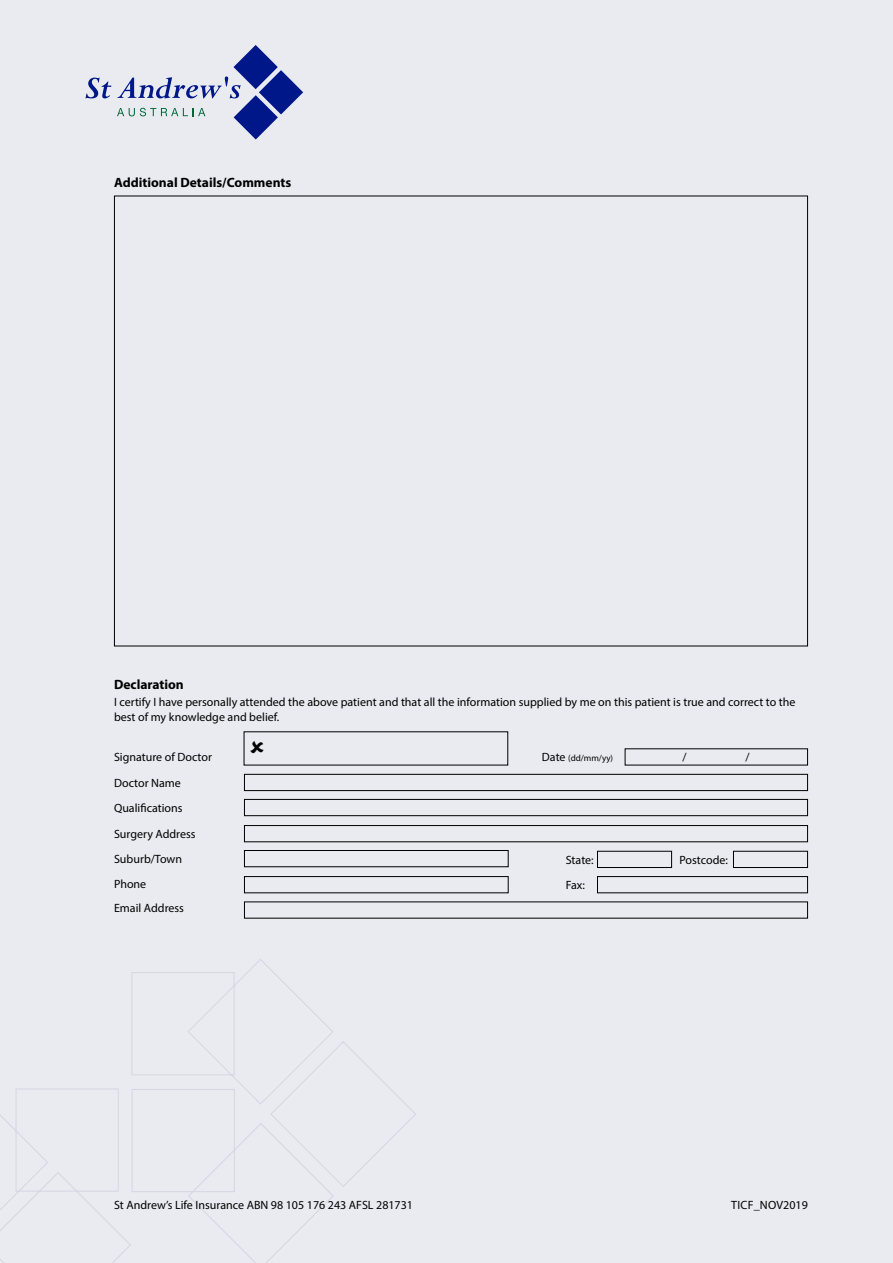
<style>
.page{position:relative;width:893px;height:1263px;background:#e9ebf0}
.page>*{position:absolute;margin:0;border:0;box-sizing:border-box;transform-origin:0 0}
.t1{font:700 13.5px "Myriad Pro";color:#000}
.t2{font:12px/25.3px "Myriad Pro";color:#000}
.t3{font:12px "Myriad Pro";letter-spacing:.02em;color:#000}
.t4{font:9px "Myriad Pro";color:#000}
.s1{font-size:12px}
</style>
<div class="page">
<svg style="left:0;top:45px;width:440px;height:1218px"></svg>
<div style="left:244px;top:774px;width:564px;height:17px;border:1px solid #000"></div>
<div style="left:244px;top:799px;width:564px;height:17px;border:1px solid #000"></div>
<div style="left:244px;top:825px;width:564px;height:17px;border:1px solid #000"></div>
<div style="left:244px;top:850px;width:265px;height:17px;border:1px solid #000"></div>
<div style="left:244px;top:876px;width:265px;height:17px;border:1px solid #000"></div>
<div style="left:733px;top:851px;width:75px;height:17px;border:1px solid #000"></div>
<div style="left:597px;top:851px;width:75px;height:17px;border:1px solid #000"></div>
<div style="left:597px;top:876px;width:211px;height:17px;border:1px solid #000"></div>
<svg style="left:251px;top:741px;width:13px;height:12px"></svg>
<p class="t1" style="left:114px;top:174px;width:179px">Additional Details/Comments</p>
<p class="t1" style="left:114px;top:675px;width:71px">Declaration</p>
<p class="t2" style="left:114px;top:695px;width:683px;line-height:14.4px">I certify I have personally attended the above patient and that all the information supplied by me on this patient is true and correct to the best of my knowledge and belief.</p>
<p class="t2" style="left:114px;top:744px;width:99px">Signature of Doctor<br>Doctor Name<br>Qualifications<br>Surgery Address<br>Suburb/Town<br>Phone</p>
<p class="t2" style="left:114px;top:895px;width:71px">Email Address</p>
<p class="t4" style="left:542px;top:753px;width:73px"><span class="s1">Date</span> (dd/mm/yy)</p>
<p class="t2" style="left:682px;top:744px;width:6px">/</p>
<p class="t2" style="left:745px;top:744px;width:6px">/</p>
<p class="t2" style="left:566px;top:847px;width:29px">State:<br>Fax:</p>
<p class="t2" style="left:679px;top:847px;width:50px">Postcode:</p>
<p class="t2" style="left:114px;top:1192px;width:301px">St Andrew’s Life Insurance ABN 98 105 176 243 AFSL 281731</p>
<p class="t3" style="left:731px;top:1197px;width:78px">TICF_NOV2019</p>
</div>
